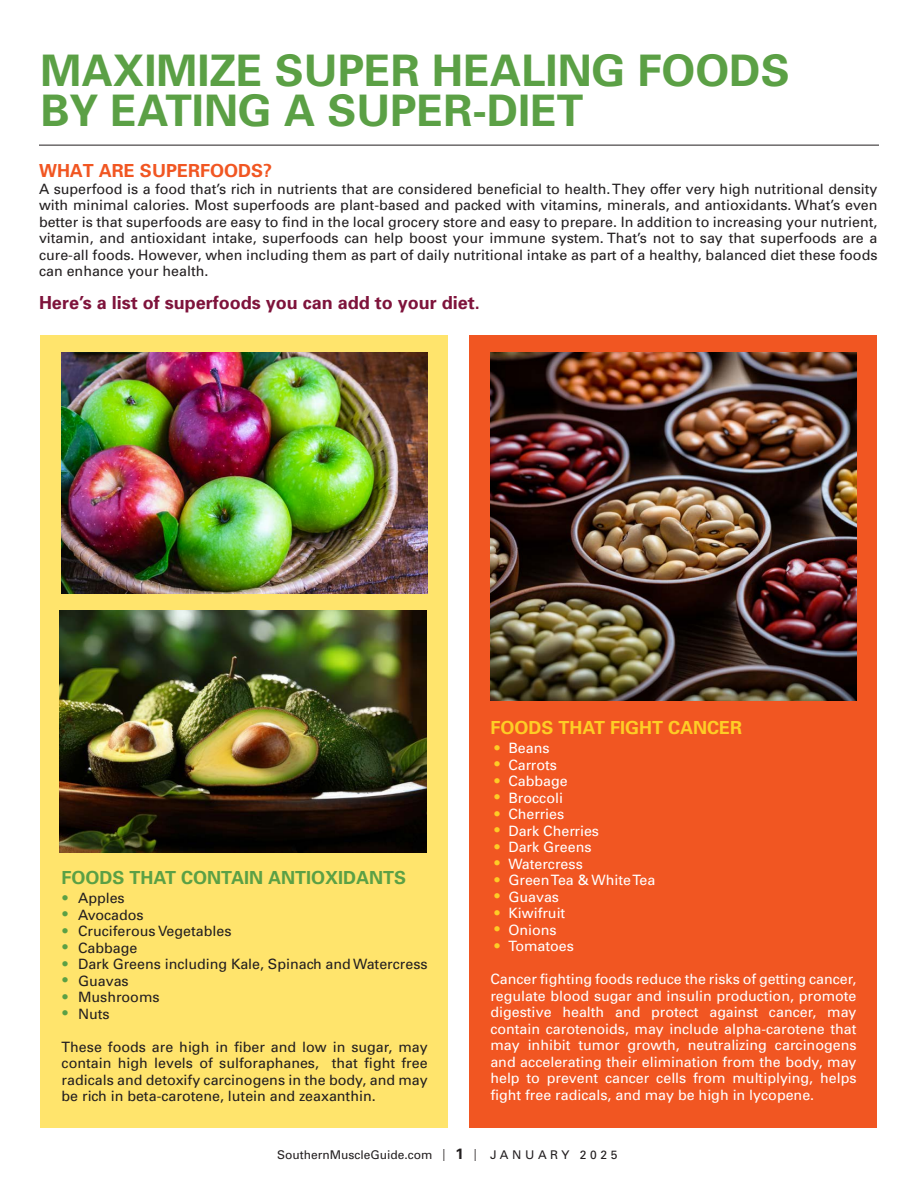
<style>
.page{position:relative;width:918px;height:1188px;background:#fff}
.page>*{position:absolute;margin:0;border:0;box-sizing:border-box;transform-origin:0 0}
.Head{font:700 43.5px "Univers";color:#5ba045}
.t1{font:700 18px "Univers";color:#7e133b}
.t2{font:700 18px "Univers";color:#5ba045}
.t3{font:700 18px "Univers";color:#fecd26}
.t4{font:700 18px "Univers";color:#f15622}
.t5{font:14.25px/16.5px "Univers";color:#231f20;text-align:justify}
.t6{font:14.25px/16.5px "Univers";color:#fff;text-align:justify}
.t7{font:12px "Univers";color:#231f20}
.s1{font-size:21px;color:#5ba045}
.s2{font-size:21px;color:#fecd26}
.s3{font-stretch:condensed}
.s4{font-weight:700;font-size:15px}
</style>
<div class="page">
<div style="left:470px;top:335px;width:407px;height:793px;background:#f15622"></div>
<div style="left:40px;top:335px;width:408px;height:793px;background:#ffe46c"></div>
<hr style="left:39px;top:145px;width:840px;height:1px;background:#231f20">
<img style="left:62px;top:352px;width:366px;height:242px">
<img style="left:60px;top:610px;width:366px;height:242px">
<img style="left:490px;top:352px;width:366px;height:349px">
<p class="Head" style="left:40px;top:44px;width:751px">MAXIMIZE SUPER HEALING FOODS</p>
<p class="Head" style="left:40px;top:85px;width:545px">BY EATING A SUPER-DIET</p>
<p class="t4" style="left:39px;top:160px;width:235px">WHAT ARE SUPERFOODS?</p>
<p class="t5" style="left:39px;top:181px;width:840px">A superfood is a food that’s rich in nutrients that are considered beneficial to health. They offer very high nutritional density with minimal calories. Most superfoods are plant-based and packed with vitamins, minerals, and antioxidants. What’s even better is that superfoods are easy to find in the local grocery store and easy to prepare. In addition to increasing your nutrient, vitamin, and antioxidant intake, superfoods can help boost your immune system. That’s not to say that superfoods are a cure-all foods. However, when including them as part of daily nutritional intake as part of a healthy, balanced diet these foods can enhance your health.</p>
<p class="t1" style="left:39px;top:292px;width:442px">Here’s a list of superfoods you can add to your diet.</p>
<p class="t2" style="left:62px;top:867px;width:346px">FOODS THAT CONTAIN ANTIOXIDANTS</p>
<p class="t5" style="left:62px;top:890px;width:65px"><span class="s1">•</span> Apples</p>
<p class="t5" style="left:62px;top:907px;width:84px"><span class="s1">•</span> Avocados</p>
<p class="t5" style="left:62px;top:923px;width:172px"><span class="s1">•</span> Cruciferous Vegetables</p>
<p class="t5" style="left:62px;top:940px;width:77px"><span class="s1">•</span> Cabbage</p>
<p class="t5" style="left:62px;top:956px;width:368px"><span class="s1">•</span> Dark Greens including Kale, Spinach and Watercress</p>
<p class="t5" style="left:62px;top:973px;width:69px"><span class="s1">•</span> Guavas</p>
<p class="t5" style="left:62px;top:989px;width:100px"><span class="s1">•</span> Mushrooms</p>
<p class="t5" style="left:62px;top:1006px;width:50px"><span class="s1">•</span> Nuts</p>
<p class="t5" style="left:62px;top:1039px;width:368px">These foods are high in fiber and low in sugar, may contain high levels of sulforaphanes, that fight free radicals and detoxify carcinogens in the body, and may be rich in beta-carotene, lutein and zeaxanthin.</p>
<p class="t3" style="left:490px;top:717px;width:253px">FOODS THAT FIGHT CANCER</p>
<p class="t6" style="left:493px;top:740px;width:58px"><span class="s2">•</span> Beans</p>
<p class="t6" style="left:493px;top:757px;width:65px"><span class="s2">•</span> Carrots</p>
<p class="t6" style="left:493px;top:773px;width:76px"><span class="s2">•</span> Cabbage</p>
<p class="t6" style="left:493px;top:790px;width:71px"><span class="s2">•</span> Broccoli</p>
<p class="t6" style="left:493px;top:806px;width:72px"><span class="s2">•</span> Cherries</p>
<p class="t6" style="left:493px;top:823px;width:107px"><span class="s2">•</span> Dark Cherries</p>
<p class="t6" style="left:493px;top:839px;width:100px"><span class="s2">•</span> Dark Greens</p>
<p class="t6" style="left:493px;top:856px;width:91px"><span class="s2">•</span> Watercress</p>
<p class="t6" style="left:493px;top:872px;width:163px"><span class="s2">•</span> Green Tea &amp; White Tea</p>
<p class="t6" style="left:493px;top:889px;width:67px"><span class="s2">•</span> Guavas</p>
<p class="t6" style="left:493px;top:905px;width:73px"><span class="s2">•</span> Kiwifruit</p>
<p class="t6" style="left:493px;top:922px;width:65px"><span class="s2">•</span> Onions</p>
<p class="t6" style="left:493px;top:938px;width:82px"><span class="s2">•</span> Tomatoes</p>
<p class="t6" style="left:490px;top:971px;width:368px">Cancer fighting foods reduce the risks of getting cancer, regulate blood sugar and insulin production, promote digestive health and protect against cancer, may contain carotenoids, may include alpha-carotene that may inhibit tumor growth, neutralizing carcinogens and accelerating their elimination from the body, may help to prevent cancer cells from multiplying, helps fight free radicals, and may be high in lycopene.</p>
<p class="t7" style="left:277px;top:1148px;width:342px">SouthernMuscleGuide.com <span class="s3">|</span> <span class="s4">1</span> <span class="s3">|</span> J A N U A R Y 2 0 2 5</p>
</div>
